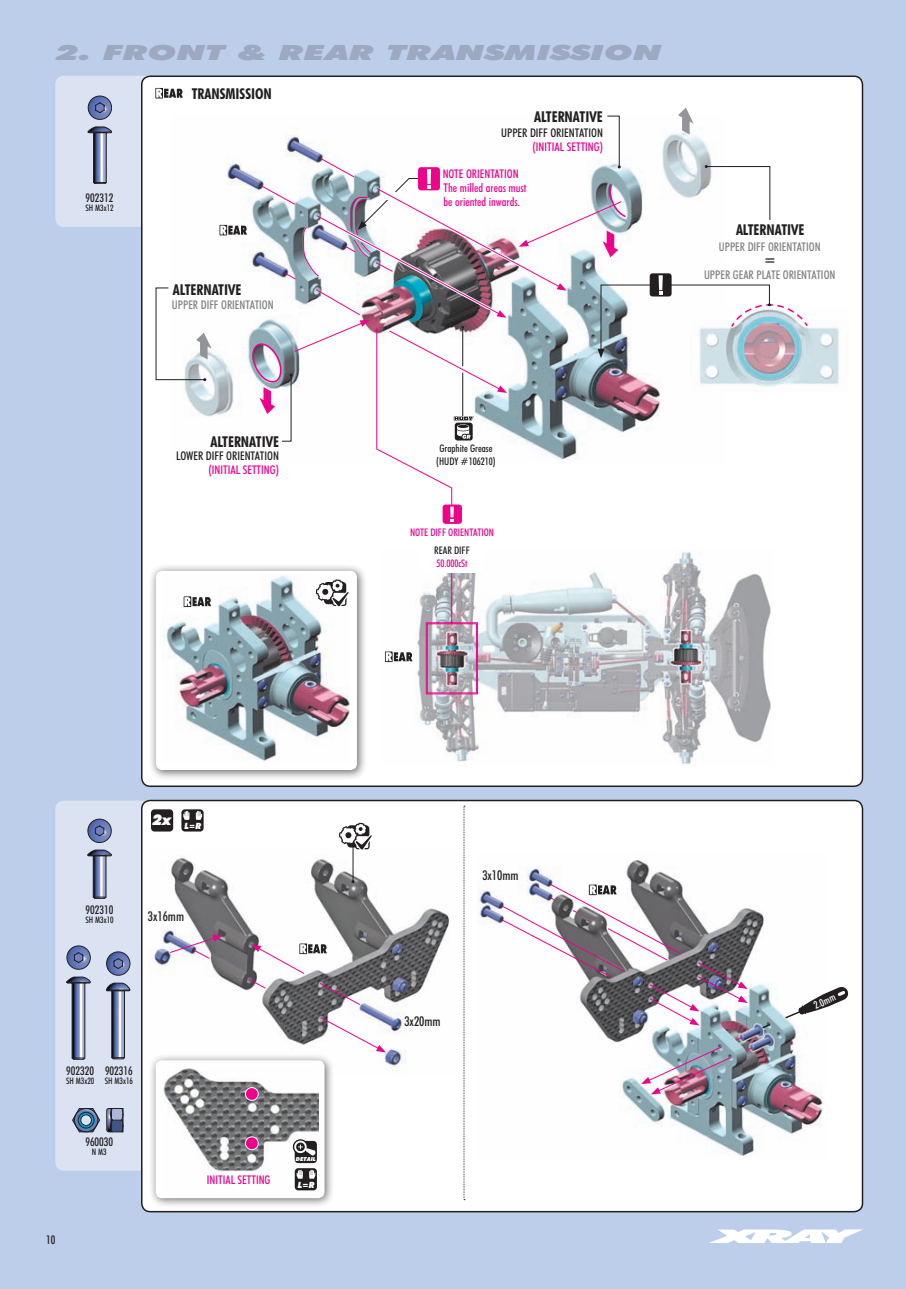
<style>
.page{position:relative;width:906px;height:1289px;background:#fff}
.page>*{position:absolute;margin:0;border:0;box-sizing:border-box;transform-origin:0 0}
.t1{font:italic 900 21px "Futura BTCE";color:#9da8c1;scale:1.61 1}
.t2{font:700 condensed 15px "Futura BTCE";color:#231f20}
.t3{font:500 condensed 13.5px "Futura BTCE";color:#231f20}
.t4{font:500 condensed 12px/14.4px "Futura BTCE";color:#ed028c}
.t5{font:500 condensed 12px "Futura BTCE";color:#231f20}
.t6{font:500 condensed 12px "Futura BTCE";color:#808285}
.t7{font:500 condensed 10.5px/12.6px "Futura BTCE";color:#231f20}
.t8{font:500 condensed 10.5px "Futura BTCE";color:#ed028c}
.t9{font:500 condensed 10.5px "Futura BTCE";color:#fff}
.t10{font:500 condensed 9px "Futura BTCE";color:#231f20}
.t11{font:italic 900 8.7px "Futura BTCE";color:#fff;scale:.93 1}
.t12{font:italic 900 5.55px "Futura BTCE";color:#fff}
</style>
<div class="page">
<div style="left:0;top:0;width:906px;height:1288px;background:#bccee9"></div>
<svg style="left:712px;top:1229px;width:151px;height:13px"></svg>
<div style="left:55px;top:76px;width:114px;height:151px;background:#dbe3f3;border-radius:9px"></div>
<div style="left:55px;top:800px;width:114px;height:370px;background:#dbe3f3;border-radius:9px"></div>
<div style="left:142px;top:76px;width:720px;height:710px;background:#fff;border-radius:9px"></div>
<div style="left:142px;top:800px;width:720px;height:411px;background:#fff;border-radius:9px"></div>
<div style="left:141px;top:799px;width:722px;height:413px;border:2px solid #231f20;border-radius:9px"></div>
<svg style="left:87px;top:819px;width:25px;height:79px"></svg>
<svg style="left:72px;top:1108px;width:51px;height:24px"></svg>
<img style="left:184px;top:353px;width:36px;height:64px">
<img style="left:809px;top:327px;width:30px;height:58px">
<svg style="left:88px;top:96px;width:24px;height:88px"></svg>
<img style="left:154px;top:850px;width:295px;height:221px">
<svg style="left:463px;top:805px;width:2px;height:395px"></svg>
<img style="left:477px;top:860px;width:346px;height:296px">
<div style="left:149px;top:1053px;width:186px;height:155px;background:#231f20;opacity:.65"></div>
<div style="left:156px;top:1060px;width:168px;height:138px;background:#fff;border-radius:6px"></div>
<img style="left:163px;top:1068px;width:156px;height:123px">
<div style="left:245px;top:1087px;width:13px;height:13px;background:#ed028c;border-radius:50%"></div>
<div style="left:245px;top:1087px;width:14px;height:13px;border:1px solid #fff;border-radius:50%"></div>
<div style="left:245px;top:1136px;width:13px;height:13px;background:#ed028c;border-radius:50%"></div>
<div style="left:245px;top:1136px;width:14px;height:13px;border:1px solid #fff;border-radius:50%"></div>
<div style="left:295px;top:1140px;width:22px;height:23px;background:#231f20;border-radius:3px"></div>
<svg style="left:290px;top:1137px;width:29px;height:20px"></svg>
<div style="left:295px;top:1168px;width:22px;height:22px;background:#231f20;border-radius:3px"></div>
<svg style="left:297px;top:1169px;width:6px;height:9px"></svg>
<svg style="left:309px;top:1169px;width:6px;height:9px"></svg>
<div style="left:151px;top:809px;width:22px;height:22px;background:#231f20;border-radius:3px"></div>
<div style="left:181px;top:809px;width:23px;height:22px;background:#231f20;border-radius:3px"></div>
<svg style="left:183px;top:811px;width:6px;height:8px"></svg>
<svg style="left:196px;top:811px;width:6px;height:8px"></svg>
<svg style="left:106px;top:951px;width:24px;height:108px"></svg>
<svg style="left:66px;top:945px;width:25px;height:114px"></svg>
<div style="left:154px;top:87px;width:10px;height:12px;border:1px solid #fff"></div>
<svg style="left:156px;top:89px;width:27px;height:9px"></svg>
<img style="left:419px;top:694px;width:352px;height:70px">
<div style="left:219px;top:224px;width:9px;height:12px;border:1px solid #fff"></div>
<svg style="left:155px;top:287px;width:57px;height:94px"></svg>
<div style="left:298px;top:942px;width:10px;height:12px;border:1px solid #fff"></div>
<div style="left:149px;top:564px;width:218px;height:216px;background:#231f20;opacity:.65"></div>
<div style="left:156px;top:571px;width:201px;height:199px;background:#fff;border-radius:6px"></div>
<img style="left:166px;top:603px;width:184px;height:158px">
<div style="left:183px;top:595px;width:9px;height:12px;border:1px solid #fff"></div>
<svg style="left:184px;top:597px;width:27px;height:9px"></svg>
<svg style="left:220px;top:107px;width:589px;height:587px"></svg>
<svg style="left:783px;top:986px;width:66px;height:33px"></svg>
<svg style="left:760px;top:1022px;width:12px;height:7px"></svg>
<svg style="left:320px;top:1016px;width:66px;height:36px"></svg>
<svg style="left:248px;top:944px;width:113px;height:61px"></svg>
<svg style="left:169px;top:935px;width:53px;height:24px"></svg>
<svg style="left:339px;top:822px;width:33px;height:28px"></svg>
<hr style="left:353px;top:845px;width:1px;height:36px;background:#231f20">
<svg style="left:501px;top:883px;width:246px;height:142px"></svg>
<img style="left:641px;top:1036px;width:111px;height:58px">
<h1 class="t1" style="left:56px;top:39px;width:378px">2. FRONT &amp; REAR TRANSMISSION</h1>
<p class="t5" style="left:86px;top:190px;width:29px">902312</p>
<p class="t10" style="left:85px;top:202px;width:30px">SH M3x12</p>
<p class="t2" style="left:192px;top:83px;width:82px">TRANSMISSION</p>
<p class="t2" style="left:173px;top:279px;width:70px">ALTERNATIVE</p>
<p class="t6" style="left:172px;top:296px;width:103px">UPPER DIFF ORIENTATION</p>
<p class="t2" style="left:534px;top:106px;width:70px">ALTERNATIVE</p>
<p class="t5" style="left:501px;top:124px;width:103px">UPPER DIFF ORIENTATION</p>
<p class="t4" style="left:532px;top:139px;width:72px">(INITIAL SETTING)</p>
<p class="t4" style="left:443px;top:166px;width:77px">NOTE ORIENTATION</p>
<p class="t4" style="left:443px;top:180px;width:84px">The milled areas must be oriented inwards.</p>
<p class="t2" style="left:736px;top:219px;width:70px">ALTERNATIVE</p>
<p class="t6" style="left:719px;top:239px;width:103px">UPPER DIFF ORIENTATION</p>
<p class="t2" style="left:764px;top:249px;width:14px">=</p>
<p class="t6" style="left:704px;top:266px;width:133px">UPPER GEAR PLATE ORIENTATION</p>
<p class="t2" style="left:210px;top:431px;width:70px">ALTERNATIVE</p>
<p class="t5" style="left:176px;top:447px;width:104px">LOWER DIFF ORIENTATION</p>
<p class="t4" style="left:208px;top:462px;width:72px">(INITIAL SETTING)</p>
<p class="t7" style="left:436px;top:441px;width:61px">Graphite Grease (HUDY #106210)</p>
<p class="t8" style="left:410px;top:525px;width:86px">NOTE DIFF ORIENTATION</p>
<p class="t7" style="left:434px;top:544px;width:37px">REAR DIFF</p>
<p class="t8" style="left:436px;top:556px;width:33px">50.000cSt</p>
<p class="t5" style="left:86px;top:901px;width:29px">902310</p>
<p class="t10" style="left:85px;top:913px;width:30px">SH M3x10</p>
<p class="t11" style="left:152px;top:819px;width:54px"><sup>2x</sup> L=R</p>
<p class="t3" style="left:148px;top:907px;width:38px">3x16mm</p>
<p class="t5" style="left:66px;top:1062px;width:29px">902320</p>
<p class="t10" style="left:66px;top:1074px;width:30px">SH M3x20</p>
<p class="t5" style="left:105px;top:1062px;width:29px">902316</p>
<p class="t10" style="left:105px;top:1074px;width:30px">SH M3x16</p>
<p class="t5" style="left:85px;top:1133px;width:29px">960030</p>
<p class="t10" style="left:92px;top:1145px;width:16px">N M3</p>
<p class="t5" style="left:46px;top:1231px;width:11px">10</p>
<p class="t4" style="left:207px;top:1171px;width:65px">INITIAL SETTING</p>
<p class="t12" style="left:296px;top:1155px;width:21px">DETAIL</p>
<p class="t11" style="left:298px;top:1178px;width:20px">L=R</p>
<p class="t3" style="left:482px;top:865px;width:38px">3x10mm</p>
<p class="t3" style="left:404px;top:1011px;width:38px">3x20mm</p>
<p class="t9" style="left:811px;top:999px;width:24px;rotate:-23deg">2.0mm</p>
</div>
